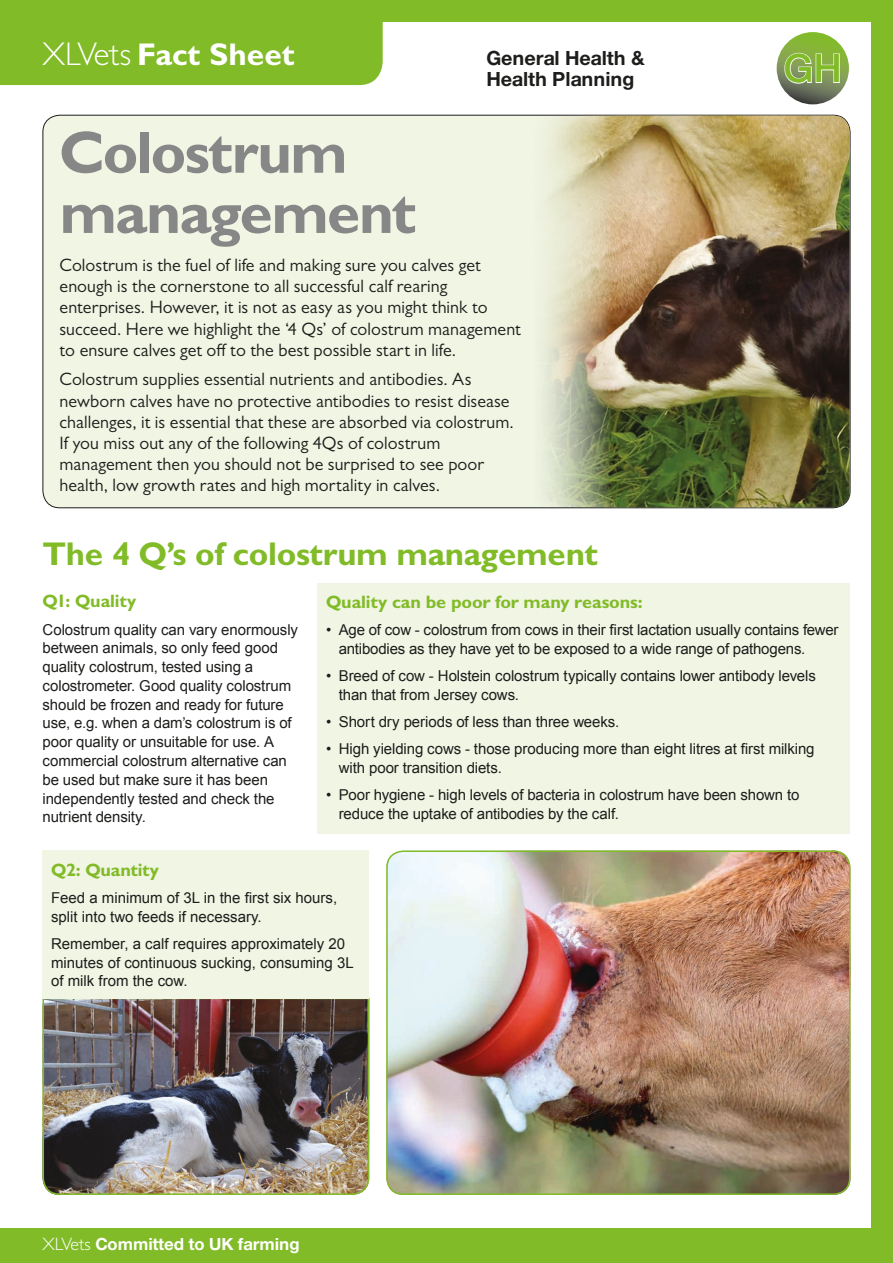
<style>
.page{position:relative;width:893px;height:1263px;background:#fff}
.page>*{position:absolute;margin:0;border:0;box-sizing:border-box;transform-origin:0 0}
.t1{font:700 60px/60.2px "Gill Sans MT Pro";letter-spacing:-.03em;color:#878787}
.t2{font:42px "Nimbus Sans Novus TOT Sem Bol";color:#81bb27}
.t3{font:700 33px "Gill Sans MT Pro";letter-spacing:-.01em;color:#81bb27}
.t4{font:700 31.5px "Gill Sans MT Pro";color:#fff}
.t5{font:700 21px/21px "Nimbus Sans Novus TOT";color:#1d1d1b}
.t6{font:18px/21.1px "Gill Sans MT Pro";letter-spacing:.005em;color:#1d1d1b}
.t7{font:700 18px "Gill Sans MT Pro";letter-spacing:-.01em;color:#81bb27}
.t8{font:700 18px "Nimbus Sans Novus TOT";color:#fff}
.t9{font:15px/18.8px "Arial";letter-spacing:-.005em;color:#1d1d1b}
.s1{font-weight:300;font-size:33px}
.s2{font-family:"Gill Sans MT Pro";font-weight:300}
</style>
<div class="page">
<div style="left:43px;top:115px;width:807px;height:393px;background:#f0f5e4;border-radius:17px"></div>
<div style="left:0;top:21px;width:383px;height:64px;background:#81bb27"></div>
<div style="left:0;top:1229px;width:893px;height:34px;background:#81bb27"></div>
<div style="left:0;top:0;width:893px;height:21px;background:#81bb27"></div>
<div style="left:872px;top:0;width:21px;height:1263px;background:#81bb27"></div>
<div style="left:317px;top:583px;width:533px;height:250px;background:#f0f5e4"></div>
<svg style="left:777px;top:32px;width:72px;height:72px;background:#779348"></svg>
<svg style="left:784px;top:52px;width:56px;height:32px;background:#a5b881"></svg>
<img style="left:544px;top:116px;width:306px;height:391px">
<img style="left:42px;top:997px;width:328px;height:198px">
<img style="left:388px;top:852px;width:462px;height:343px">
<div style="left:386px;top:850px;width:464px;height:345px;border:2px solid #81bb27;border-radius:16px"></div>
<div style="left:43px;top:850px;width:326px;height:149px;background:#f0f5e4"></div>
<h3 class="t4" style="left:43px;top:35px;width:254px"><span class="s1">XLVets</span> Fact Sheet</h3>
<h3 class="t5" style="left:486px;top:47px;width:160px">General Health &amp;<br>Health Planning</h3>
<h1 class="t1" style="left:60px;top:121px;width:359px">Colostrum management</h1>
<p class="t6" style="left:60px;top:254px;width:463px">Colostrum is the fuel of life and making sure you calves get enough is the cornerstone to all successful calf rearing enterprises. However, it is not as easy as you might think to succeed. Here we highlight the ‘4 Qs’ of colostrum management to ensure calves get off to the best possible start in life.</p>
<p class="t6" style="left:60px;top:369px;width:456px">Colostrum supplies essential nutrients and antibodies. As newborn calves have no protective antibodies to resist disease challenges, it is essential that these are absorbed via colostrum.<br>If you miss out any of the following 4Qs of colostrum management then you should not be surprised to see poor health, low growth rates and high mortality in calves.</p>
<h2 class="t2" style="left:783px;top:44px;width:60px">GH</h2>
<h3 class="t3" style="left:43px;top:533px;width:557px">The 4 Q’s of colostrum management</h3>
<p class="t7" style="left:326px;top:590px;width:318px">Quality can be poor for many reasons:</p>
<p class="t9" style="left:339px;top:620px;width:501px;text-indent:-13px">• Age of cow - colostrum from cows in their first lactation usually contains fewer antibodies as they have yet to be exposed to a wide range of pathogens.</p>
<p class="t9" style="left:339px;top:666px;width:479px;text-indent:-13px">• Breed of cow - Holstein colostrum typically contains lower antibody levels than that from Jersey cows.</p>
<p class="t9" style="left:326px;top:712px;width:295px">• Short dry periods of less than three weeks.</p>
<p class="t9" style="left:339px;top:740px;width:477px;text-indent:-13px">• High yielding cows - those producing more than eight litres at first milking with poor transition diets.</p>
<p class="t9" style="left:339px;top:786px;width:462px;text-indent:-13px">• Poor hygiene - high levels of bacteria in colostrum have been shown to reduce the uptake of antibodies by the calf.</p>
<p class="t7" style="left:43px;top:590px;width:95px">Q1: Quality</p>
<p class="t9" style="left:43px;top:620px;width:257px">Colostrum quality can vary enormously between animals, so only feed good quality colostrum, tested using a colostrometer. Good quality colostrum should be frozen and ready for future use, e.g. when a dam’s colostrum is of poor quality or unsuitable for use. A commercial colostrum alternative can be used but make sure it has been independently tested and check the nutrient density.</p>
<p class="t7" style="left:51px;top:858px;width:109px">Q2: Quantity</p>
<p class="t9" style="left:51px;top:888px;width:288px">Feed a minimum of 3L in the first six hours, split into two feeds if necessary.</p>
<p class="t9" style="left:51px;top:934px;width:304px">Remember, a calf requires approximately 20 minutes of continuous sucking, consuming 3L of milk from the cow.</p>
<p class="t8" style="left:43px;top:1233px;width:259px"><span class="s2">XLVets</span> Committed to UK farming</p>
</div>
